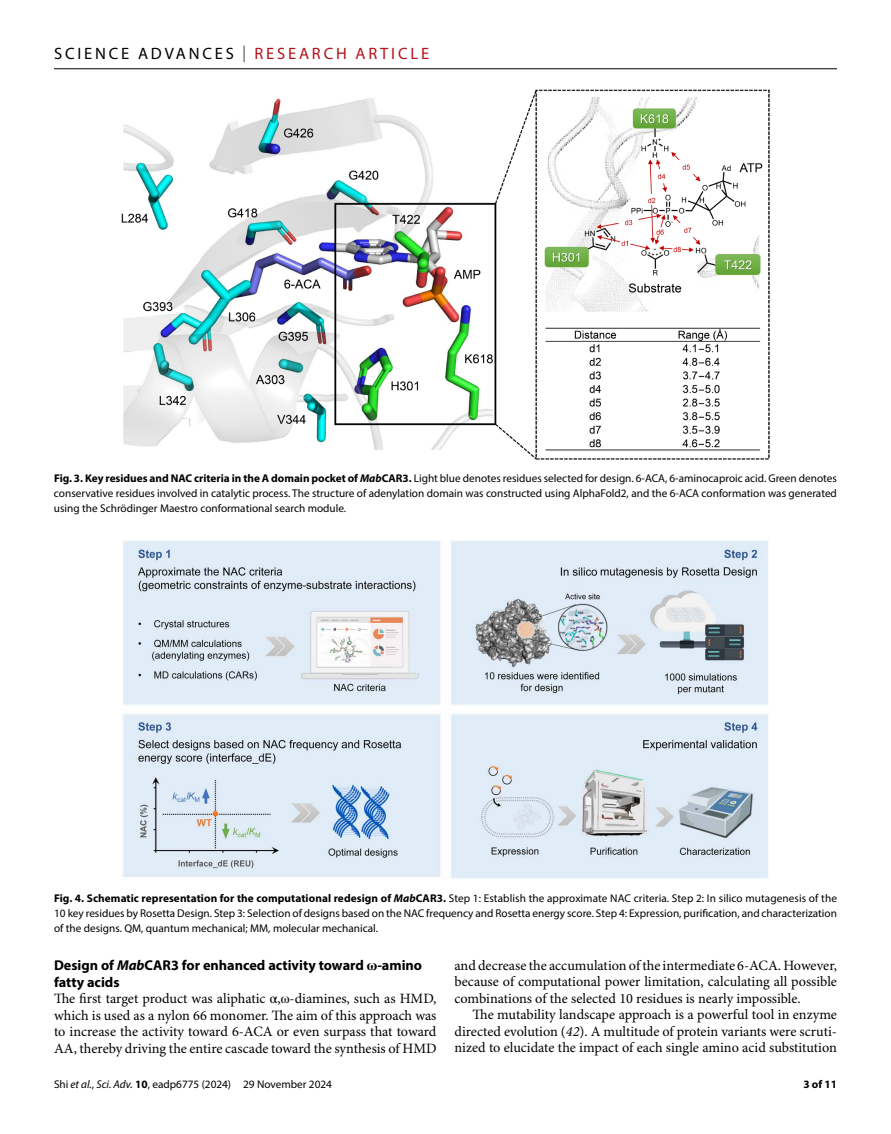
<style>
.page{position:relative;width:891px;height:1134px;background:#fff}
.page>*{position:absolute;margin:0;border:0;box-sizing:border-box;transform-origin:0 0}
.t1{font:16.5px "Myriad Pro";letter-spacing:.17em;color:#000}
.t2{font:14.25px/16.5px "Minion Pro";color:#000;text-align:justify}
.t3{font:700 14.25px/16.5px "Myriad Pro";color:#000}
.t4{font:11.25px/15px "Myriad Pro";color:#000;text-align:justify}
.t5{font:700 11.25px "Myriad Pro";color:#000}
.s1{font-weight:300}
.s2{color:#b5121b}
.s3{font-weight:700}
.s4{font-weight:700;font-style:italic}
.s5{font-style:italic}
.s6{font-family:"STIX"}
</style>
<div class="page">
<hr style="left:54px;top:68px;width:783px;height:1px;background:#000">
<img style="left:122px;top:90px;width:648px;height:370px">
<img style="left:123px;top:540px;width:646px;height:339px">
<h1 class="t1" style="left:54px;top:44px;width:376px">Scien ce Advan ces <span class="s1">|</span> <span class="s2">Resear ch Ar ticle</span></h1>
<p class="t4" style="left:54px;top:471px;width:785px"><span class="s3">Fig. 3. Key residues and NAC criteria in the A domain pocket of</span> <span class="s4">Mab</span><span class="s3">CAR3.</span> Light blue denotes residues selected for design. 6-ACA, 6-aminocaproic acid. Green denotes conservative residues involved in catalytic process. The structure of adenylation domain was constructed using AlphaFold2, and the 6-ACA conformation was generated using the Schrödinger Maestro conformational search module.</p>
<p class="t4" style="left:54px;top:890px;width:785px"><span class="s3">Fig. 4. Schematic representation for the computational redesign of</span> <span class="s4">Mab</span><span class="s3">CAR3.</span> Step 1: Establish the approximate NAC criteria. Step 2: I n silico mutagenesis of the 10 key residues by Rosetta Design. Step 3: Selection of designs based on the NAC frequency and Rosetta energy score. Step 4: Expression, purification, and characterization of the designs. QM, quantum mechanical; MM, molecular mechanical.</p>
<p class="t3" style="left:54px;top:957px;width:370px">Design of <span class="s5">Mab</span>CAR3 for enhanced activity toward <span class="s6">ω</span>-amino fatty acids</p>
<p class="t2" style="left:54px;top:991px;width:384px">The first target product was aliphatic <span class="s6">α</span>,<span class="s6">ω</span>-diamines, such as HMD, which is used as a nylon 66 monomer. The aim of this approach was to increase the activity toward 6-ACA or even surpass that toward AA, thereby driving the entire cascade toward the synthesis of HMD</p>
<p class="t4" style="left:54px;top:1076px;width:280px">Shi <span class="s5">et al.</span>, <span class="s5">Sci. Adv.</span> <span class="s3">10</span>, eadp6775 (2024) 29 November 2024</p>
<p class="t2" style="left:454px;top:958px;width:384px">and decrease the accumulation of the intermediate 6-ACA. However, because of computational power limitation, calculating all possible combinations of the selected 10 residues is nearly impossible.</p>
<p class="t2" style="left:454px;top:1007px;width:384px;text-indent:18px">The mutability landscape approach is a powerful tool in enzyme directed evolution (<span class="s5">42</span>). A multitude of protein variants were scruti&shy;nized to elucidate the impact of each single amino acid substitution</p>
<p class="t5" style="left:803px;top:1076px;width:35px">3 of 11</p>
</div>
